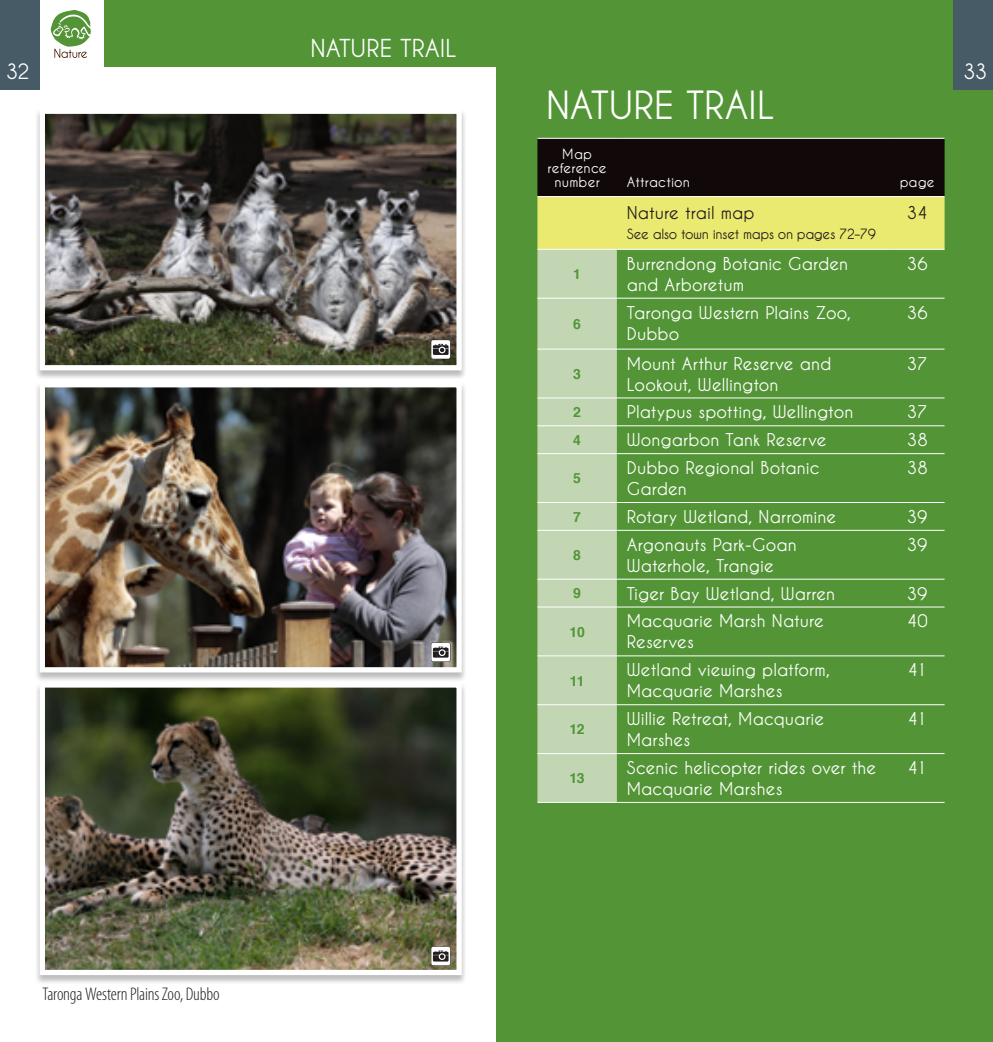
<style>
.page{position:relative;width:993px;height:1042px;background:#fff}
.page>*{position:absolute;margin:0;border:0;box-sizing:border-box;transform-origin:0 0}
.t1{font:700 38.5px "Caviar Dreams";color:#fff}
.t2{font:700 24.5px "Caviar Dreams";letter-spacing:-.005em;color:#fff}
.t3{font:700 21px "Caviar Dreams";color:#fff}
.t4{font:300 condensed 18.38px "Myriad Pro";letter-spacing:-.01em;color:#231f20}
.t5{font:700 17.5px/21px "Caviar Dreams";letter-spacing:.005em;color:#fff}
.t6{font:700 17.5px "Caviar Dreams";letter-spacing:-.005em;color:#231f20}
.t7{font:700 14px/14px "Caviar Dreams";letter-spacing:.01em;color:#fff;text-align:center}
.t8{font:700 14px "Caviar Dreams";letter-spacing:-.03em;color:#231f20}
.t9{font:700 14px "Helvetica";letter-spacing:-.025em;color:#539536}
</style>
<div class="page">
<div style="left:104px;top:0;width:392px;height:67px;background:#539536"></div>
<div style="left:0;top:0;width:40px;height:89px;background:#465b65"></div>
<svg style="left:51px;top:10px;width:40px;height:48px"></svg>
<div style="left:496px;top:0;width:496px;height:1042px;background:#539536"></div>
<div style="left:952px;top:0;width:40px;height:89px;background:#465b65"></div>
<svg style="left:537px;top:139px;width:407px;height:110px;background:#78743a"></svg>
<div style="left:537px;top:250px;width:79px;height:552px;background:#c2d6b4"></div>
<hr style="left:537px;top:249px;width:79px;height:1px;background:#fff">
<hr style="left:616px;top:249px;width:273px;height:1px;background:#fff">
<hr style="left:889px;top:249px;width:55px;height:1px;background:#fff">
<hr style="left:537px;top:298px;width:79px;height:1px;background:#fff">
<hr style="left:616px;top:298px;width:273px;height:1px;background:#fff">
<hr style="left:889px;top:298px;width:55px;height:1px;background:#fff">
<hr style="left:537px;top:349px;width:79px;height:1px;background:#fff">
<hr style="left:616px;top:349px;width:273px;height:1px;background:#fff">
<hr style="left:889px;top:349px;width:55px;height:1px;background:#fff">
<hr style="left:537px;top:397px;width:79px;height:1px;background:#fff">
<hr style="left:616px;top:397px;width:273px;height:1px;background:#fff">
<hr style="left:889px;top:397px;width:55px;height:1px;background:#fff">
<hr style="left:537px;top:425px;width:79px;height:1px;background:#fff">
<hr style="left:616px;top:425px;width:273px;height:1px;background:#fff">
<hr style="left:889px;top:425px;width:55px;height:1px;background:#fff">
<hr style="left:537px;top:453px;width:79px;height:1px;background:#fff">
<hr style="left:616px;top:453px;width:273px;height:1px;background:#fff">
<hr style="left:889px;top:453px;width:55px;height:1px;background:#fff">
<hr style="left:537px;top:502px;width:79px;height:1px;background:#fff">
<hr style="left:616px;top:502px;width:273px;height:1px;background:#fff">
<hr style="left:889px;top:502px;width:55px;height:1px;background:#fff">
<hr style="left:537px;top:530px;width:79px;height:1px;background:#fff">
<hr style="left:616px;top:530px;width:273px;height:1px;background:#fff">
<hr style="left:889px;top:530px;width:55px;height:1px;background:#fff">
<hr style="left:537px;top:579px;width:79px;height:1px;background:#fff">
<hr style="left:616px;top:579px;width:273px;height:1px;background:#fff">
<hr style="left:889px;top:579px;width:55px;height:1px;background:#fff">
<hr style="left:537px;top:196px;width:79px;height:1px;background:#fff">
<hr style="left:616px;top:196px;width:273px;height:1px;background:#fff">
<hr style="left:889px;top:196px;width:55px;height:1px;background:#fff">
<hr style="left:537px;top:606px;width:79px;height:1px;background:#fff">
<hr style="left:616px;top:606px;width:273px;height:1px;background:#fff">
<hr style="left:889px;top:606px;width:55px;height:1px;background:#fff">
<hr style="left:537px;top:655px;width:79px;height:1px;background:#fff">
<hr style="left:616px;top:655px;width:273px;height:1px;background:#fff">
<hr style="left:889px;top:655px;width:55px;height:1px;background:#fff">
<hr style="left:537px;top:704px;width:79px;height:1px;background:#fff">
<hr style="left:616px;top:704px;width:273px;height:1px;background:#fff">
<hr style="left:889px;top:704px;width:55px;height:1px;background:#fff">
<hr style="left:537px;top:753px;width:79px;height:1px;background:#fff">
<hr style="left:616px;top:753px;width:273px;height:1px;background:#fff">
<hr style="left:889px;top:753px;width:55px;height:1px;background:#fff">
<hr style="left:537px;top:802px;width:79px;height:1px;background:#fff">
<hr style="left:616px;top:802px;width:273px;height:1px;background:#fff">
<hr style="left:889px;top:802px;width:55px;height:1px;background:#fff">
<hr style="left:537px;top:138px;width:79px;height:1px;background:#fff">
<hr style="left:616px;top:138px;width:273px;height:1px;background:#fff">
<hr style="left:889px;top:138px;width:55px;height:1px;background:#fff">
<div style="left:35px;top:109px;width:431px;height:270px;background:#231f20;opacity:.3"></div>
<img style="left:46px;top:115px;width:409px;height:249px">
<div style="left:40px;top:109px;width:421px;height:261px;border:5px solid #fff"></div>
<div style="left:35px;top:683px;width:431px;height:301px;background:#231f20;opacity:.3"></div>
<img style="left:46px;top:688px;width:409px;height:281px">
<div style="left:40px;top:682px;width:421px;height:293px;border:5px solid #fff"></div>
<div style="left:35px;top:383px;width:431px;height:299px;background:#231f20;opacity:.3"></div>
<img style="left:46px;top:388px;width:409px;height:278px">
<div style="left:40px;top:382px;width:421px;height:290px;border:5px solid #fff"></div>
<svg style="left:431px;top:340px;width:19px;height:19px"></svg>
<svg style="left:433px;top:344px;width:15px;height:11px"></svg>
<svg style="left:431px;top:642px;width:19px;height:20px"></svg>
<svg style="left:431px;top:643px;width:19px;height:18px"></svg>
<svg style="left:433px;top:646px;width:15px;height:11px"></svg>
<svg style="left:431px;top:946px;width:19px;height:19px"></svg>
<svg style="left:433px;top:950px;width:15px;height:11px"></svg>
<p class="t3" style="left:6px;top:60px;width:25px">32</p>
<p class="t4" style="left:42px;top:984px;width:179px">Taronga Western Plains Zoo, Dubbo</p>
<h2 class="t2" style="left:310px;top:34px;width:148px">nature trail</h2>
<h1 class="t1" style="left:546px;top:83px;width:22px">natur</h1>
<h1 class="t1" style="left:654px;top:83px;width:112px">e trail</h1>
<p class="t7" style="left:547px;top:147px;width:61px">Map reference number</p>
<p class="t9" style="left:573px;top:263px;width:9px">1</p>
<p class="t9" style="left:573px;top:313px;width:9px">6</p>
<p class="t9" style="left:573px;top:362px;width:9px">3</p>
<p class="t7" style="left:626px;top:175px;width:65px">Attraction</p>
<p class="t7" style="left:899px;top:175px;width:37px">page</p>
<p class="t6" style="left:626px;top:203px;width:129px">Nature trail map</p>
<p class="t8" style="left:626px;top:226px;width:250px">See also town inset maps on pages 72–79</p>
<p class="t6" style="left:906px;top:203px;width:22px">34</p>
<p class="t5" style="left:626px;top:253px;width:223px">Burrendong Botanic Garden and Arboretum</p>
<p class="t5" style="left:906px;top:253px;width:23px">36</p>
<p class="t5" style="left:626px;top:302px;width:226px">Taronga Western Plains Zoo,<br>Dubbo</p>
<p class="t5" style="left:906px;top:302px;width:23px">36</p>
<p class="t5" style="left:626px;top:353px;width:206px">Mount Arthur Reserve and<br>Lookout, Wellington</p>
<p class="t5" style="left:906px;top:353px;width:22px">37</p>
<p class="t9" style="left:573px;top:401px;width:9px">2</p>
<p class="t5" style="left:626px;top:401px;width:228px">Platypus spotting, Wellington</p>
<p class="t5" style="left:906px;top:401px;width:22px">37</p>
<p class="t9" style="left:573px;top:429px;width:9px">4</p>
<p class="t5" style="left:626px;top:429px;width:201px">Wongarbon Tank Reserve</p>
<p class="t5" style="left:906px;top:429px;width:22px">38</p>
<p class="t9" style="left:573px;top:467px;width:9px">5</p>
<p class="t5" style="left:626px;top:457px;width:194px">Dubbo Regional Botanic<br>Garden</p>
<p class="t5" style="left:906px;top:457px;width:22px">38</p>
<p class="t9" style="left:573px;top:505px;width:9px">7</p>
<p class="t5" style="left:626px;top:506px;width:211px">Rotary Wetland, Narromine</p>
<p class="t5" style="left:906px;top:506px;width:22px">39</p>
<p class="t9" style="left:573px;top:544px;width:9px">8</p>
<p class="t5" style="left:626px;top:534px;width:171px">Argonauts Park-Goan<br>Waterhole, Trangie</p>
<p class="t5" style="left:906px;top:534px;width:22px">39</p>
<p class="t9" style="left:573px;top:582px;width:9px">9</p>
<p class="t5" style="left:626px;top:583px;width:210px">Tiger Bay Wetland, Warren</p>
<p class="t5" style="left:906px;top:583px;width:22px">39</p>
<p class="t9" style="left:569px;top:620px;width:17px">10</p>
<p class="t5" style="left:626px;top:611px;width:199px">Macquarie Marsh Nature<br>Reserves</p>
<p class="t5" style="left:906px;top:611px;width:23px">40</p>
<p class="t9" style="left:569px;top:669px;width:16px">11</p>
<p class="t9" style="left:569px;top:718px;width:17px">12</p>
<p class="t9" style="left:569px;top:767px;width:17px">13</p>
<p class="t5" style="left:626px;top:659px;width:205px">Wetland viewing platform,<br>Macquarie Marshes</p>
<p class="t5" style="left:907px;top:659px;width:21px">41</p>
<p class="t5" style="left:626px;top:708px;width:199px">Willie Retreat, Macquarie<br>Marshes</p>
<p class="t5" style="left:907px;top:708px;width:21px">41</p>
<p class="t5" style="left:626px;top:757px;width:251px">Scenic helicopter rides over the<br>Macquarie Marshes</p>
<p class="t5" style="left:907px;top:757px;width:21px">41</p>
<p class="t3" style="left:962px;top:60px;width:26px">33</p>
</div>
